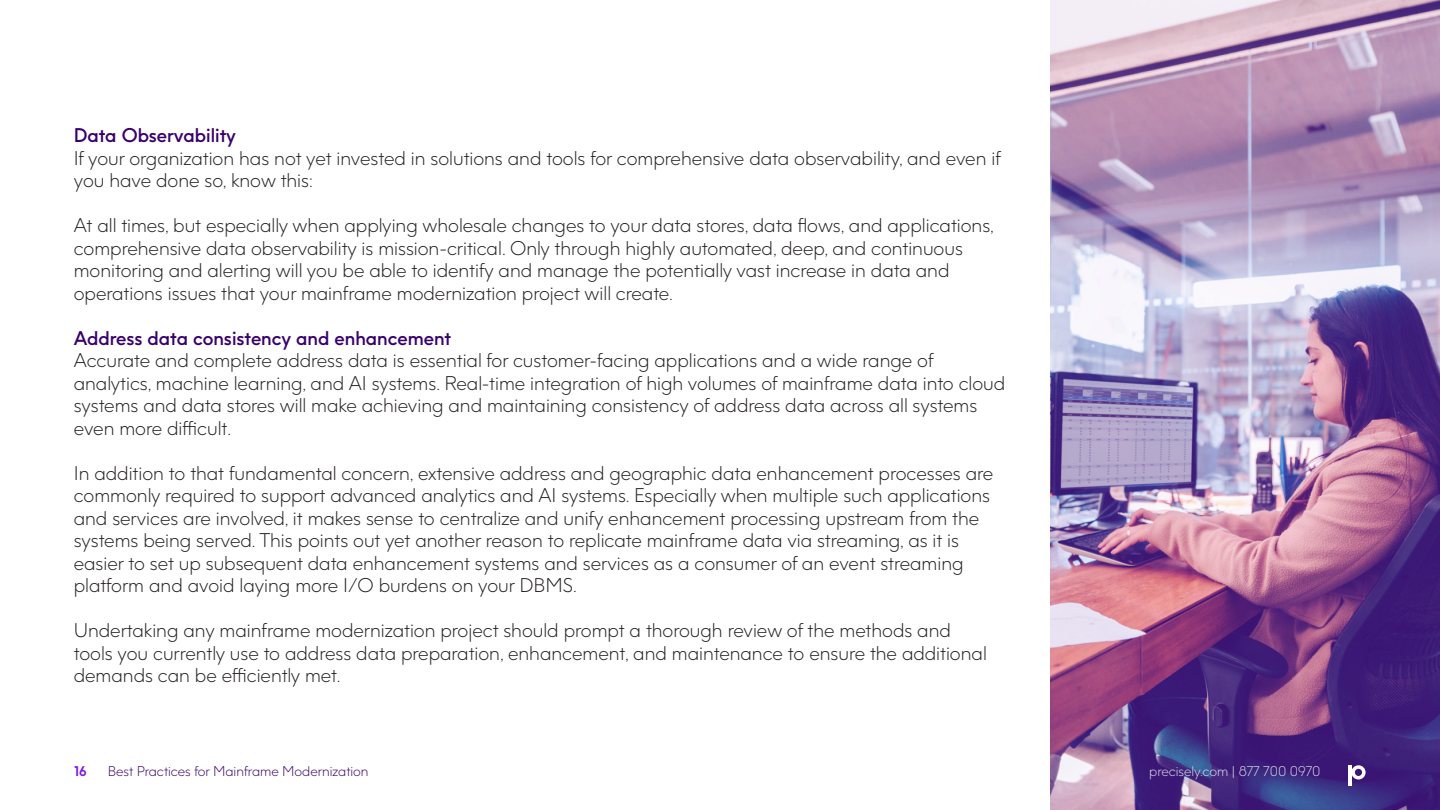
<style>
.page{position:relative;width:1440px;height:810px;background:#fff}
.page>*{position:absolute;margin:0;border:0;box-sizing:border-box;transform-origin:0 0}
.t1{font:300 18.75px/22.5px "Precisely";color:#231f20}
.t2{font:600 18.75px "Precisely";color:#39006b}
.t3{font:300 13.35px "Precisely";color:#39006b}
.t4{font:300 13.35px "Precisely";color:#d9dbeb}
.t5{font:700 13.35px "Precisely";color:#8017e1}
</style>
<div class="page">
<img style="left:1051px;top:0;width:389px;height:810px">
<svg style="left:1351px;top:765px;width:15px;height:15px"></svg>
<hr style="left:1348px;top:766px;width:3px;height:20px;background:#fff">
<p class="t2" style="left:74px;top:124px;width:164px">Data Observability</p>
<p class="t1" style="left:74px;top:147px;width:929px">If your organization has not yet invested in solutions and tools for comprehensive data observability, and even if you have done so, know this:</p>
<p class="t1" style="left:74px;top:214px;width:922px">At all times, but especially when applying wholesale changes to your data stores, data flows, and applications, comprehensive data observability is mission-critical. Only through highly automated, deep, and continuous monitoring and alerting will you be able to identify and manage the potentially vast increase in data and operations issues that your mainframe modernization project will create.</p>
<p class="t2" style="left:74px;top:326px;width:379px">Address data consistency and enhancement</p>
<p class="t1" style="left:74px;top:349px;width:933px">Accurate and complete address data is essential for customer-facing applications and a wide range of analytics, machine learning, and AI systems. Real-time integration of high volumes of mainframe data into cloud systems and data stores will make achieving and maintaining consistency of address data across all systems even more difficult.</p>
<p class="t1" style="left:74px;top:462px;width:921px">In addition to that fundamental concern, extensive address and geographic data enhancement processes are commonly required to support advanced analytics and AI systems. Especially when multiple such applications and services are involved, it makes sense to centralize and unify enhancement processing upstream from the systems being served. This points out yet another reason to replicate mainframe data via streaming, as it is easier to set up subsequent data enhancement systems and services as a consumer of an event streaming platform and avoid laying more I/O burdens on your DBMS.</p>
<p class="t1" style="left:74px;top:619px;width:915px">Undertaking any mainframe modernization project should prompt a thorough review of the methods and tools you currently use to address data preparation, enhancement, and maintenance to ensure the additional demands can be efficiently met.</p>
<p class="t5" style="left:74px;top:762px;width:14px">16</p>
<p class="t3" style="left:108px;top:763px;width:262px">Best Practices for Mainframe Modernization</p>
<p class="t4" style="left:1149px;top:763px;width:173px">precisely.com | 877 700 0970</p>
</div>
